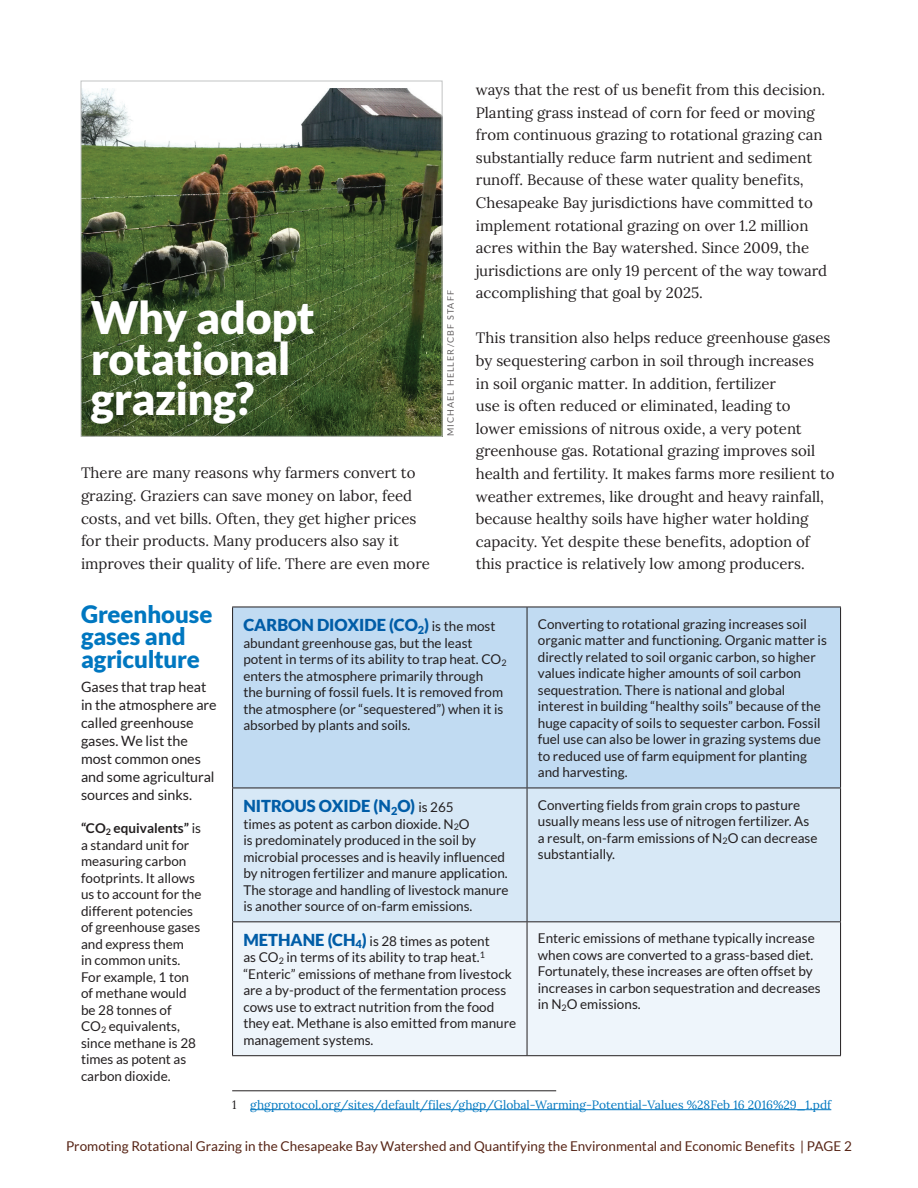
<style>
.page{position:relative;width:918px;height:1188px;background:#fff}
.page>*{position:absolute;margin:0;border:0;box-sizing:border-box;transform-origin:0 0}
.t1{font:900 44.85px/40.5px "Lato";letter-spacing:-.015em;color:#fff}
.t2{font:900 24px/22.5px "Lato";letter-spacing:-.005em;color:#0077c0}
.t3{font:900 16.5px "Lato";color:#015da7}
.t4{font:15px/22.6px "Lora";color:#231f20}
.t5{font:14.25px/18px "Lato";color:#231f20}
.t6{font:13.5px/16.5px "Lato";color:#231f20}
.t7{font:13.5px "Lato";color:#572516}
.t8{font:12px "Lora";color:#0077c0}
.t9{font:9px "Lato";letter-spacing:.12em;color:#231f20}
.s1{font-weight:700}
.s2{font-weight:400;font-size:13.5px;color:#231f20}
.s3{font-weight:900;font-size:16.5px;color:#015da7}
.s4{color:#231f20}
</style>
<div class="page">
<div style="left:233px;top:608px;width:607px;height:180px;background:#c1dbf2"></div>
<div style="left:233px;top:789px;width:607px;height:132px;background:#d7e8f6"></div>
<div style="left:233px;top:922px;width:607px;height:133px;background:#eef5fb"></div>
<hr style="left:232px;top:607px;width:295px;height:1px;background:#231f20">
<hr style="left:232px;top:607px;width:1px;height:181px;background:#231f20">
<hr style="left:527px;top:607px;width:314px;height:1px;background:#231f20">
<hr style="left:527px;top:607px;width:1px;height:181px;background:#231f20">
<hr style="left:840px;top:607px;width:1px;height:181px;background:#231f20">
<hr style="left:232px;top:788px;width:295px;height:1px;background:#231f20">
<hr style="left:232px;top:788px;width:1px;height:133px;background:#231f20">
<hr style="left:527px;top:788px;width:314px;height:1px;background:#231f20">
<hr style="left:527px;top:788px;width:1px;height:133px;background:#231f20">
<hr style="left:840px;top:788px;width:1px;height:133px;background:#231f20">
<hr style="left:232px;top:921px;width:295px;height:1px;background:#231f20">
<hr style="left:232px;top:922px;width:1px;height:133px;background:#231f20">
<hr style="left:527px;top:921px;width:314px;height:1px;background:#231f20">
<hr style="left:527px;top:922px;width:1px;height:133px;background:#231f20">
<hr style="left:840px;top:922px;width:1px;height:133px;background:#231f20">
<hr style="left:232px;top:1055px;width:295px;height:1px;background:#231f20">
<hr style="left:527px;top:1055px;width:314px;height:1px;background:#231f20">
<hr style="left:232px;top:1090px;width:324px;height:1px;background:#231f20">
<hr style="left:250px;top:1109px;width:581px;height:1px;background:#0077c0">
<img style="left:83px;top:88px;width:357px;height:347px">
<div style="left:81px;top:81px;width:361px;height:356px;border:1px solid #c2c4c4"></div>
<h1 class="t1" style="left:91px;top:297px;width:225px">Why adopt rotational grazing?</h1>
<p class="t4" style="left:81px;top:460px;width:350px">There are many reasons why farmers convert to grazing. Graziers can save money on labor, feed costs, and vet bills. Often, they get higher prices for their products. Many producers also say it improves their quality of life. There are even more</p>
<p class="t9" style="left:446px;top:436px;width:148px;rotate:-90deg">MICHAEL HELLER/CBF STAFF</p>
<p class="t4" style="left:476px;top:78px;width:353px">ways that the rest of us benefit from this decision.<br>Planting grass instead of corn for feed or moving from continuous grazing to rotational grazing can substantially reduce farm nutrient and sediment runoff. Because of these water quality benefits, Chesapeake Bay jurisdictions have committed to implement rotational grazing on over 1.2 million acres within the Bay watershed. Since 2009, the jurisdictions are only 19 percent of the way toward accomplishing that goal by 2025.</p>
<p class="t4" style="left:476px;top:326px;width:360px">This transition also helps reduce greenhouse gases by sequestering carbon in soil through increases<br>in soil organic matter. In addition, fertilizer<br>use is often reduced or eliminated, leading to<br>lower emissions of nitrous oxide, a very potent greenhouse gas. Rotational grazing improves soil health and fertility. It makes farms more resilient to weather extremes, like drought and heavy rainfall, because healthy soils have higher water holding capacity. Yet despite these benefits, adoption of this practice is relatively low among producers.</p>
<h2 class="t2" style="left:81px;top:602px;width:133px">Greenhouse gases and agriculture</h2>
<p class="t5" style="left:81px;top:678px;width:137px">Gases that trap heat in the atmosphere are called greenhouse gases. We list the most common ones and some agricultural sources and sinks.</p>
<p class="t6" style="left:81px;top:820px;width:122px"><span class="s1">“CO</span><sub>2</sub> <span class="s1">equivalents”</span> is a standard unit for measuring carbon footprints. It allows us to account for the different potencies of greenhouse gases and express them<br>in common units.<br>For example, 1 ton of methane would be 28 tonnes of<br>CO<sub>2</sub> equivalents, since methane is 28 times as potent as carbon dioxide.</p>
<p class="t3" style="left:243px;top:615px;width:254px">CARBON DIOXIDE (CO<sub>2</sub>) <span class="s2">is the most</span></p>
<p class="t6" style="left:243px;top:634px;width:265px">abundant greenhouse gas, but the least potent in terms of its ability to trap heat. CO<sub>2 </sub>enters the atmosphere primarily through<br>the burning of fossil fuels. It is removed from the atmosphere (or “sequestered”) when it is absorbed by plants and soils.</p>
<p class="t3" style="left:243px;top:796px;width:212px">NITROUS OXIDE (N<sub>2</sub>O) <span class="s2">is 265</span></p>
<p class="t6" style="left:243px;top:815px;width:267px">times as potent as carbon dioxide. N<sub>2</sub>O<br>is predominately produced in the soil by microbial processes and is heavily influenced by nitrogen fertilizer and manure application.<br>The storage and handling of livestock manure is another source of on-farm emissions.</p>
<p class="t6" style="left:538px;top:615px;width:291px">Converting to rotational grazing increases soil organic matter and functioning. Organic matter is directly related to soil organic carbon, so higher values indicate higher amounts of soil carbon sequestration. There is national and global interest in building “healthy soils” because of the huge capacity of soils to sequester carbon. Fossil fuel use can also be lower in grazing systems due to reduced use of farm equipment for planting and harvesting.</p>
<p class="t6" style="left:538px;top:796px;width:281px">Converting fields from grain crops to pasture usually means less use of nitrogen fertilizer. As a result, on-farm emissions of N<sub>2</sub>O can decrease substantially.</p>
<p class="t6" style="left:243px;top:933px;width:274px"><span class="s3">METHANE (CH</span><sub>4</sub><span class="s3">)</span> is 28 times as potent<br>as CO<sub>2</sub> in terms of its ability to trap heat.<sup>1 </sup>“Enteric” emissions of methane from livestock are a by-product of the fermentation process cows use to extract nutrition from the food they eat. Methane is also emitted from manure management systems.</p>
<p class="t6" style="left:538px;top:930px;width:285px">Enteric emissions of methane typically increase when cows are converted to a grass-based diet.<br>Fortunately, these increases are often offset by increases in carbon sequestration and decreases in N<sub>2</sub>O emissions.</p>
<p class="t8" style="left:232px;top:1095px;width:601px"><span class="s4">1</span> ghgprotocol.org/sites/default/files/ghgp/Global-Warming-Potential-Values %28Feb 16 2016%29_1.pdf</p>
<p class="t7" style="left:66px;top:1139px;width:787px">Promoting Rotational Grazing in the Chesapeake Bay Watershed and Quantifying the Environmental and Economic Benefits | PAGE 2</p>
</div>
